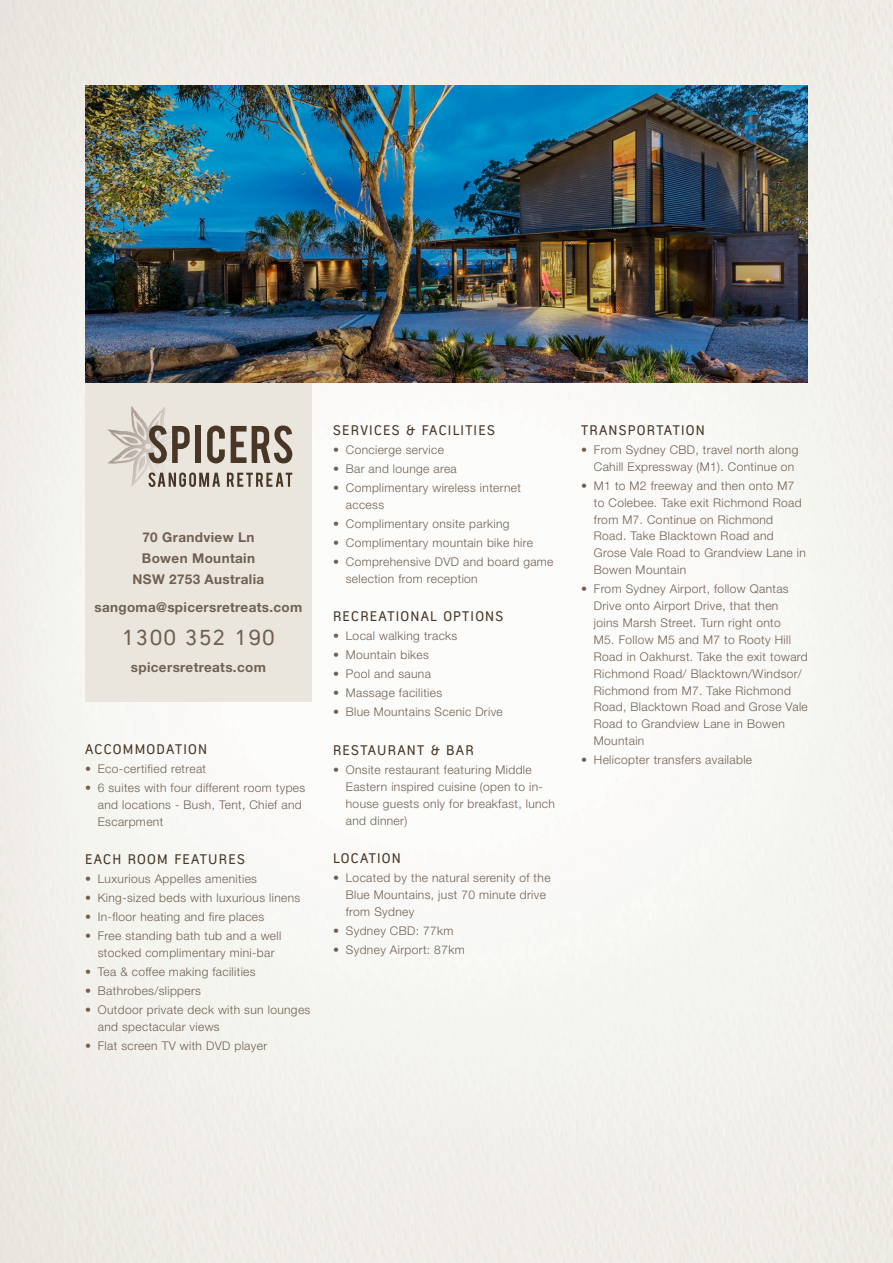
<style>
.page{position:relative;width:893px;height:1263px;background:#fff}
.page>*{position:absolute;margin:0;border:0;box-sizing:border-box;transform-origin:0 0}
.t1{font:21px "Antagometrica BT";letter-spacing:.06em;color:#706052}
.Heading{font:13.5px "Antagometrica BT";letter-spacing:.09em;color:#483726}
.t2{font:700 13.5px/21px "Helvetica Neue LT Std";letter-spacing:.025em;color:#706052;text-align:center}
.t3{font:300 12px/16.8px "Helvetica Neue LT Std";letter-spacing:.03em;color:#706052}
</style>
<div class="page">
<div style="left:85px;top:287px;width:227px;height:415px;background:#ebe6dd"></div>
<img style="left:85px;top:85px;width:723px;height:298px">
<img style="left:133px;top:465px;width:26px;height:10px">
<svg style="left:131px;top:472px;width:11px;height:14px"></svg>
<svg style="left:207px;top:426px;width:18px;height:37px"></svg>
<svg style="left:231px;top:425px;width:61px;height:38px"></svg>
<svg style="left:107px;top:406px;width:83px;height:59px"></svg>
<div style="left:195px;top:426px;width:6px;height:37px;background:#483726"></div>
<svg style="left:148px;top:472px;width:72px;height:15px"></svg>
<svg style="left:227px;top:473px;width:65px;height:14px"></svg>
<p class="t2" style="left:133px;top:527px;width:133px">70 Grandview Ln<br>Bowen Mountain<br>NSW 2753 Australia</p>
<p class="t2" style="left:94px;top:596px;width:210px">sangoma@spicersretreats.com</p>
<p class="t1" style="left:122px;top:625px;width:155px">1300 352 190</p>
<p class="t2" style="left:131px;top:657px;width:137px">spicersretreats.com</p>
<p class="Heading" style="left:85px;top:741px;width:124px">ACCOMMODATION</p>
<p class="t3" style="left:85px;top:760px;width:123px">• Eco-certified retreat</p>
<p class="t3" style="left:98px;top:779px;width:209px;text-indent:-13px">• 6 suites with four different room types and locations - Bush, Tent, Chief and<br>Escarpment</p>
<p class="Heading" style="left:85px;top:851px;width:161px">EACH ROOM FEATURES</p>
<p class="t3" style="left:85px;top:870px;width:174px">• Luxurious Appelles amenities</p>
<p class="t3" style="left:85px;top:889px;width:217px">• King-sized beds with luxurious linens</p>
<p class="t3" style="left:85px;top:908px;width:181px">• In-floor heating and fire places</p>
<p class="t3" style="left:85px;top:927px;width:198px;text-align:center">• Free standing bath tub and a well stocked complimentary mini-bar</p>
<p class="t3" style="left:85px;top:963px;width:172px">• Tea &amp; coffee making facilities</p>
<p class="t3" style="left:85px;top:982px;width:117px">• Bathrobes/slippers</p>
<p class="t3" style="left:98px;top:1001px;width:214px;text-indent:-13px">• Outdoor private deck with sun lounges and spectacular views</p>
<p class="t3" style="left:85px;top:1037px;width:184px">• Flat screen TV with DVD player</p>
<p class="Heading" style="left:333px;top:422px;width:163px">SERVICES &amp; FACILITIES</p>
<p class="t3" style="left:333px;top:441px;width:112px">• Concierge service</p>
<p class="t3" style="left:333px;top:460px;width:125px">• Bar and lounge area</p>
<p class="t3" style="left:346px;top:479px;width:177px;text-indent:-13px">• Complimentary wireless internet access</p>
<p class="t3" style="left:333px;top:515px;width:178px">• Complimentary onsite parking</p>
<p class="t3" style="left:333px;top:534px;width:201px">• Complimentary mountain bike hire</p>
<p class="t3" style="left:346px;top:553px;width:209px;text-indent:-13px">• Comprehensive DVD and board game selection from reception</p>
<p class="Heading" style="left:333px;top:608px;width:172px">RECREATIONAL OPTIONS</p>
<p class="t3" style="left:333px;top:627px;width:126px">• Local walking tracks</p>
<p class="t3" style="left:333px;top:646px;width:97px">• Mountain bikes</p>
<p class="t3" style="left:333px;top:665px;width:99px">• Pool and sauna</p>
<p class="t3" style="left:333px;top:684px;width:111px">• Massage facilities</p>
<p class="t3" style="left:333px;top:703px;width:171px">• Blue Mountains Scenic Drive</p>
<p class="Heading" style="left:333px;top:742px;width:142px">RESTAURANT &amp; BAR</p>
<p class="t3" style="left:346px;top:761px;width:211px;text-indent:-13px">• Onsite restaurant featuring Middle<br>Eastern inspired cuisine (open to in&shy;house guests only for breakfast, lunch and dinner)</p>
<p class="Heading" style="left:333px;top:850px;width:69px">LOCATION</p>
<p class="t3" style="left:346px;top:869px;width:206px;text-indent:-13px">• Located by the natural serenity of the<br>Blue Mountains, just 70 minute drive from Sydney</p>
<p class="t3" style="left:333px;top:922px;width:122px">• Sydney CBD: 77km</p>
<p class="t3" style="left:333px;top:941px;width:133px">• Sydney Airport: 87km</p>
<p class="Heading" style="left:581px;top:422px;width:125px">TRANSPORTATION</p>
<p class="t3" style="left:594px;top:441px;width:206px;text-indent:-13px">• From Sydney CBD, travel north along<br>Cahill Expressway (M1). Continue on</p>
<p class="t3" style="left:594px;top:477px;width:214px;text-indent:-13px">• M1 to M2 freeway and then onto M7 to Colebee. Take exit Richmond Road from M7. Continue on Richmond<br>Road. Take Blacktown Road and<br>Grose Vale Road to Grandview Lane in<br>Bowen Mountain</p>
<p class="t3" style="left:594px;top:580px;width:215px;text-indent:-13px">• From Sydney Airport, follow Qantas<br>Drive onto Airport Drive, that then<br>joins Marsh Street. Turn right onto<br>M5. Follow M5 and M7 to Rooty Hill<br>Road in Oakhurst. Take the exit toward<br>Richmond Road/ Blacktown/Windsor/<br>Richmond from M7. Take Richmond<br>Road, Blacktown Road and Grose Vale<br>Road to Grandview Lane in Bowen<br>Mountain</p>
<p class="t3" style="left:581px;top:751px;width:173px">• Helicopter transfers available</p>
</div>
